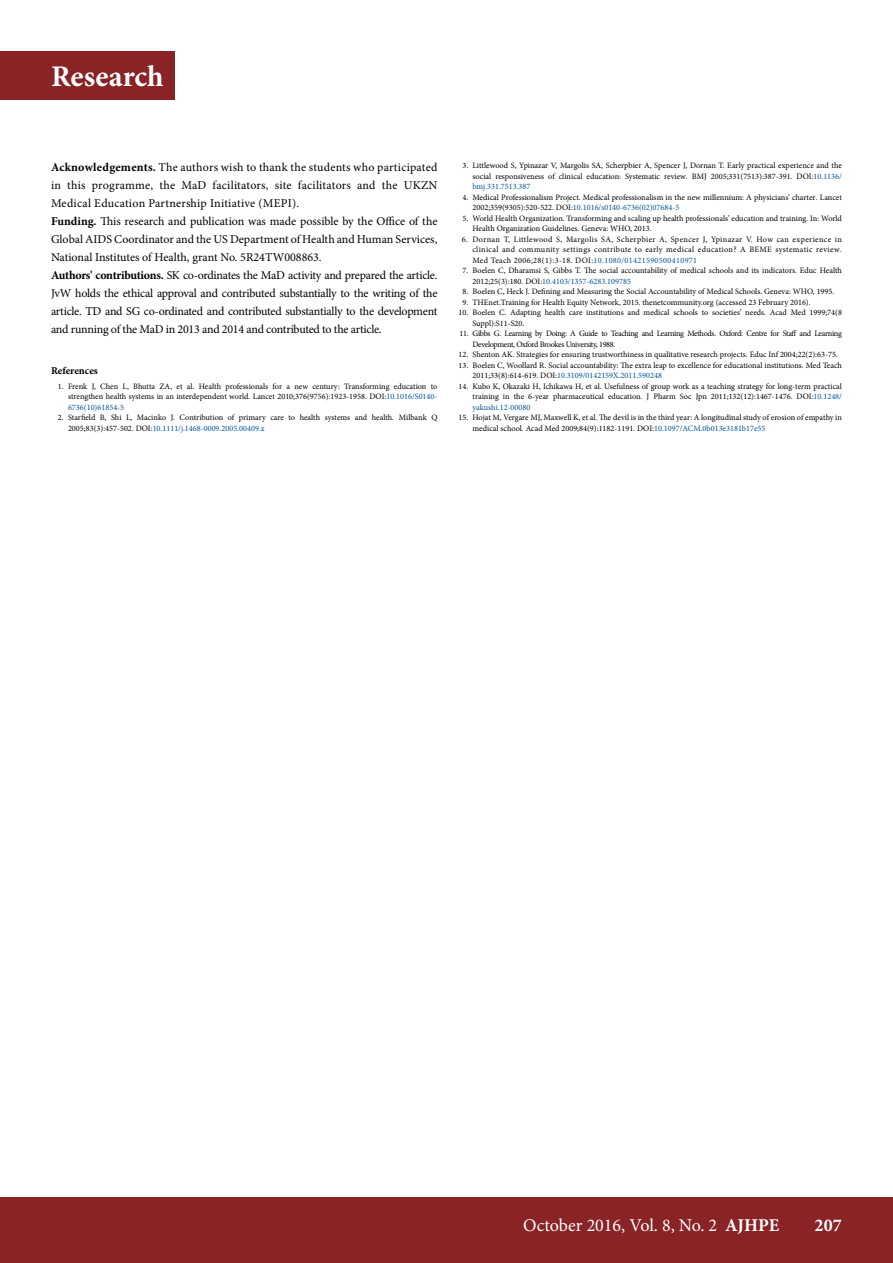
<style>
.page{position:relative;width:893px;height:1263px;background:#fff}
.page>*{position:absolute;margin:0;border:0;box-sizing:border-box;transform-origin:0 0}
.t1{font:700 30px "Minion Pro";color:#fff}
.t2{font:18px "Minion Pro";color:#fff}
.t3{font:700 18px "Minion Pro";color:#fff}
.t4{font:12px/18px "Minion Pro";letter-spacing:-.01em;color:#000}
.t5{font:700 10.5px "Minion Pro";letter-spacing:-.005em;color:#000}
.t6{font:8.25px/10.5px "Minion Pro";color:#000}
.t7{font:8.25px/10.5px "Minion Pro";letter-spacing:-.045em;color:#000}
.s1{font-weight:700}
.s2{font-style:italic}
.s3{color:#005496}
</style>
<div class="page">
<div style="left:0;top:1197px;width:893px;height:66px;background:#892326"></div>
<div style="left:0;top:51px;width:174px;height:49px;background:#892326"></div>
<h1 class="t1" style="left:51px;top:56px;width:114px">Research</h1>
<p class="t4" style="left:51px;top:158px;width:388px"><span class="s1">Acknowledgements.</span> The authors wish to thank the students who participated in this programme, the MaD facilitators, site facilitators and the UKZN Medical Education Partnership Initiative (MEPI).<br><span class="s1">Funding.</span> This research and publication was made possible by the Office of the Global AIDS Coordinator and the US Department of Health and Human Services, National Institutes of Health, grant No. 5R24TW008863.<br><span class="s1">Authors' contributions.</span> SK co-ordinates the MaD activity and prepared the article.<br>JvW holds the ethical approval and contributed substantially to the writing of the article. TD and SG co-ordinated and contributed substantially to the development and running of the MaD in 2013 and 2014 and contributed to the article.</p>
<p class="t5" style="left:51px;top:363px;width:48px">References</p>
<p class="t6" style="left:68px;top:381px;width:371px;text-align:justify;text-indent:-10px">1. Frenk J, Chen L, Bhutta ZA, et al. Health professionals for a new century: Transforming education to strengthen health systems in an interdependent world<span class="s2">.</span> Lancet 2010;376(9756):1923-1958. DOI:<span class="s3">10.1016/S0140- 6736(10)61854-5</span></p>
<p class="t6" style="left:68px;top:412px;width:371px;text-indent:-10px">2. Starfield B, Shi L, Macinko J. Contribution of primary care to health systems and health<span class="s2">.</span> Milbank Q<br>2005;83(3):457-502. DOI:<span class="s3">10.1111/j.1468-0009.2005.00409.x</span></p>
<p class="t6" style="left:472px;top:160px;width:371px;text-align:justify;text-indent:-10px">3. Littlewood S, Ypinazar V, Margolis SA, Scherpbier A, Spencer J, Dornan T. Early practical experience and the social responsiveness of clinical education: Systematic review<span class="s2">.</span> BMJ 2005;331(7513):387-391. DOI:<span class="s3">10.1136/ bmj.331.7513.387</span></p>
<p class="t6" style="left:472px;top:192px;width:371px;text-indent:-10px">4. Medical Professionalism Project. Medical professionalism in the new millennium: A physicians’ charter<span class="s2">.</span> Lancet<br>2002;359(9305):520-522. DOI:<span class="s3">10.1016/s0140-6736(02)07684-5</span></p>
<p class="t6" style="left:472px;top:213px;width:371px;text-indent:-10px">5. World Health Organization. Transforming and scaling up health professionals’ education and training. In: World<br>Health Organization Guidelines. Geneva: WHO, 2013.</p>
<p class="t6" style="left:472px;top:234px;width:371px;text-align:justify;text-indent:-11px">6. Dornan T, Littlewood S, Margolis SA, Scherpbier A, Spencer J, Ypinazar V. How can experience in clinical and community settings contribute to early medical education? A BEME systematic review<span class="s2">.<br></span>Med Teach 2006;28(1):3-18. DOI:<span class="s3">10.1080/01421590500410971</span></p>
<p class="t6" style="left:472px;top:265px;width:371px;text-indent:-10px">7. Boelen C, Dharamsi S, Gibbs T. The social accountability of medical schools and its indicators<span class="s2">.</span> Educ Health<br>2012;25(3):180. DOI:<span class="s3">10.4103/1357-6283.109785</span></p>
<p class="t6" style="left:462px;top:286px;width:373px">8. Boelen C, Heck J. Defining and Measuring the Social Accountability of Medical Schools. Geneva: WHO, 1995.</p>
<p class="t6" style="left:462px;top:297px;width:350px">9. THEnet.Training for Health Equity Network, 2015. thenetcommunity.org (accessed 23 February 2016).</p>
<p class="t6" style="left:472px;top:307px;width:371px;text-indent:-14px">10. Boelen C. Adapting health care institutions and medical schools to societies’ needs<span class="s2">.</span> Acad Med 1999;74(8<br>Suppl):S11-S20.</p>
<p class="t7" style="left:472px;top:328px;width:371px;text-indent:-13px">11. Gibbs G. Learning by Doing: A Guide to Teaching and Learning Methods. Oxford: Centre for Staff and Learning<br>Development, Oxford Brookes University, 1988.</p>
<p class="t6" style="left:458px;top:349px;width:381px">12. Shenton AK. Strategies for ensuring trustworthiness in qualitative research projects<span class="s2">.</span> Educ Inf 2004;22(2):63-75.</p>
<p class="t6" style="left:472px;top:360px;width:371px;text-indent:-14px">13. Boelen C, Woollard R. Social accountability: The extra leap to excellence for educational institutions<span class="s2">.</span> Med Teach<br>2011;33(8):614-619. DOI:<span class="s3">10.3109/0142159X.2011.590248</span></p>
<p class="t6" style="left:472px;top:381px;width:371px;text-align:justify;text-indent:-14px">14. Kubo K, Okazaki H, Ichikawa H, et al. Usefulness of group work as a teaching strategy for long-term practical training in the 6-year pharmaceutical education<span class="s2">.</span> J Pharm Soc Jpn 2011;132(12):1467-1476. DOI:<span class="s3">10.1248/ yakushi.12-00080</span></p>
<p class="t6" style="left:472px;top:412px;width:371px;text-indent:-14px">15. Hojat M, Vergare MJ, Maxwell K, et al. The devil is in the third year: A longitudinal study of erosion of empathy in medical school<span class="s2">.</span> Acad Med 2009;84(9):1182-1191. DOI:<span class="s3">10.1097/ACM.0b013e3181b17e55</span></p>
<h2 class="t2" style="left:523px;top:1213px;width:258px">October 2016, Vol. 8, No. 2 <span class="s1">AJHPE</span></h2>
<h2 class="t3" style="left:814px;top:1213px;width:29px">207</h2>
</div>
